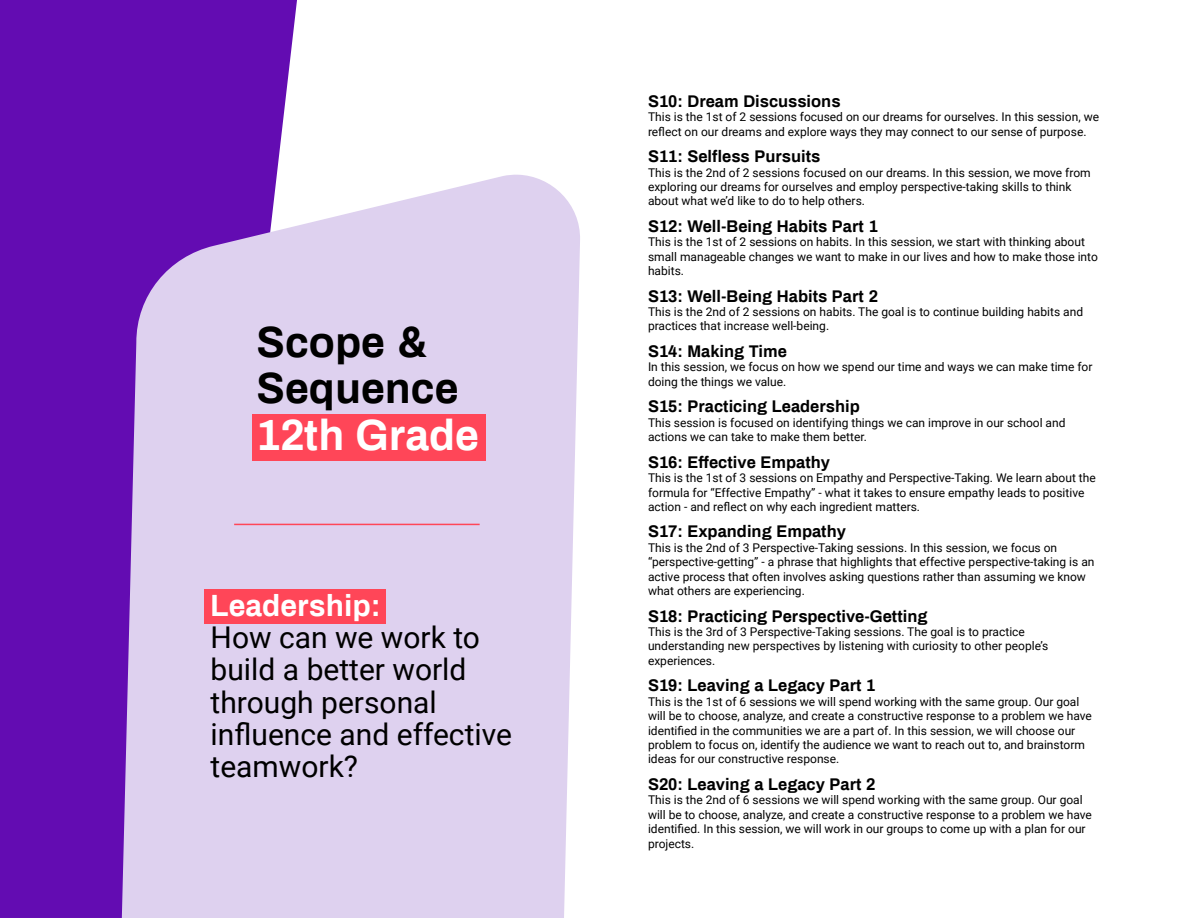
<style>
.page{position:relative;width:1188px;height:918px;background:#fff}
.page>*{position:absolute;margin:0;border:0;box-sizing:border-box;transform-origin:0 0}
.t1{font:700 42.75px "Archivo";color:#000}
.t2{font:700 42.75px "Archivo";color:#fff}
.t3{font:30px/32.2px "Roboto";color:#000}
.t4{font:700 30px "Archivo";color:#fff}
.t5{font:700 16.5px "Archivo";color:#000}
.t6{font:12px/14.4px "Roboto";color:#000}
</style>
<div class="page">
<div style="left:0;top:0;width:297px;height:918px;background:#630cb2"></div>
<svg style="left:122px;top:175px;width:458px;height:743px;background:#d8c7ec"></svg>
<div style="left:252px;top:414px;width:234px;height:47px;background:#ff4658"></div>
<div style="left:204px;top:590px;width:182px;height:34px;background:#ff4658"></div>
<hr style="left:234px;top:524px;width:246px;height:1px;background:#ff4658">
<p class="t1" style="left:257px;top:310px;width:172px">Scope &amp;</p>
<p class="t1" style="left:257px;top:357px;width:203px">Sequence</p>
<p class="t2" style="left:257px;top:403px;width:224px">12th Grade</p>
<p class="t4" style="left:211px;top:584px;width:172px">Leadership:</p>
<p class="t3" style="left:211px;top:620px;width:303px">How can we work to build a better world through personal influence and effective teamwork?</p>
<p class="t5" style="left:648px;top:89px;width:194px">S10: Dream Discussions</p>
<p class="t6" style="left:648px;top:109px;width:453px">This is the 1st of 2 sessions focused on our dreams for ourselves. In this session, we reflect on our dreams and explore ways they may connect to our sense of purpose.</p>
<p class="t5" style="left:648px;top:144px;width:174px">S11: Selfless Pursuits</p>
<p class="t6" style="left:648px;top:165px;width:444px">This is the 2nd of 2 sessions focused on our dreams. In this session, we move from exploring our dreams for ourselves and employ perspective-taking skills to think about what we’d like to do to help others.</p>
<p class="t5" style="left:648px;top:214px;width:231px">S12: Well-Being Habits Part 1</p>
<p class="t6" style="left:648px;top:234px;width:451px">This is the 1st of 2 sessions on habits. In this session, we start with thinking about small manageable changes we want to make in our lives and how to make those into habits.</p>
<p class="t5" style="left:648px;top:284px;width:231px">S13: Well-Being Habits Part 2</p>
<p class="t6" style="left:648px;top:304px;width:437px">This is the 2nd of 2 sessions on habits. The goal is to continue building habits and practices that increase well-being.</p>
<p class="t5" style="left:648px;top:339px;width:141px">S14: Making Time</p>
<p class="t6" style="left:648px;top:360px;width:446px">In this session, we focus on how we spend our time and ways we can make time for doing the things we value.</p>
<p class="t5" style="left:648px;top:395px;width:213px">S15: Practicing Leadership</p>
<p class="t6" style="left:648px;top:415px;width:419px">This session is focused on identifying things we can improve in our school and actions we can take to make them better.</p>
<p class="t5" style="left:648px;top:450px;width:184px">S16: Effective Empathy</p>
<p class="t6" style="left:648px;top:470px;width:449px">This is the 1st of 3 sessions on Empathy and Perspective-Taking. We learn about the formula for “Effective Empathy” - what it takes to ensure empathy leads to positive action - and reflect on why each ingredient matters.</p>
<p class="t5" style="left:648px;top:520px;width:200px">S17: Expanding Empathy</p>
<p class="t6" style="left:648px;top:540px;width:448px">This is the 2nd of 3 Perspective-Taking sessions. In this session, we focus on “perspective-getting” - a phrase that highlights that effective perspective-taking is an active process that often involves asking questions rather than assuming we know what others are experiencing.</p>
<p class="t5" style="left:648px;top:604px;width:281px">S18: Practicing Perspective-Getting</p>
<p class="t6" style="left:648px;top:624px;width:402px">This is the 3rd of 3 Perspective-Taking sessions. The goal is to practice understanding new perspectives by listening with curiosity to other people’s experiences.</p>
<p class="t5" style="left:648px;top:674px;width:229px">S19: Leaving a Legacy Part 1</p>
<p class="t6" style="left:648px;top:694px;width:445px">This is the 1st of 6 sessions we will spend working with the same group. Our goal will be to choose, analyze, and create a constructive response to a problem we have identified in the communities we are a part of. In this session, we will choose our problem to focus on, identify the audience we want to reach out to, and brainstorm ideas for our constructive response.</p>
<p class="t5" style="left:648px;top:772px;width:229px">S20: Leaving a Legacy Part 2</p>
<p class="t6" style="left:648px;top:792px;width:445px">This is the 2nd of 6 sessions we will spend working with the same group. Our goal will be to choose, analyze, and create a constructive response to a problem we have identified. In this session, we will work in our groups to come up with a plan for our projects.</p>
</div>
